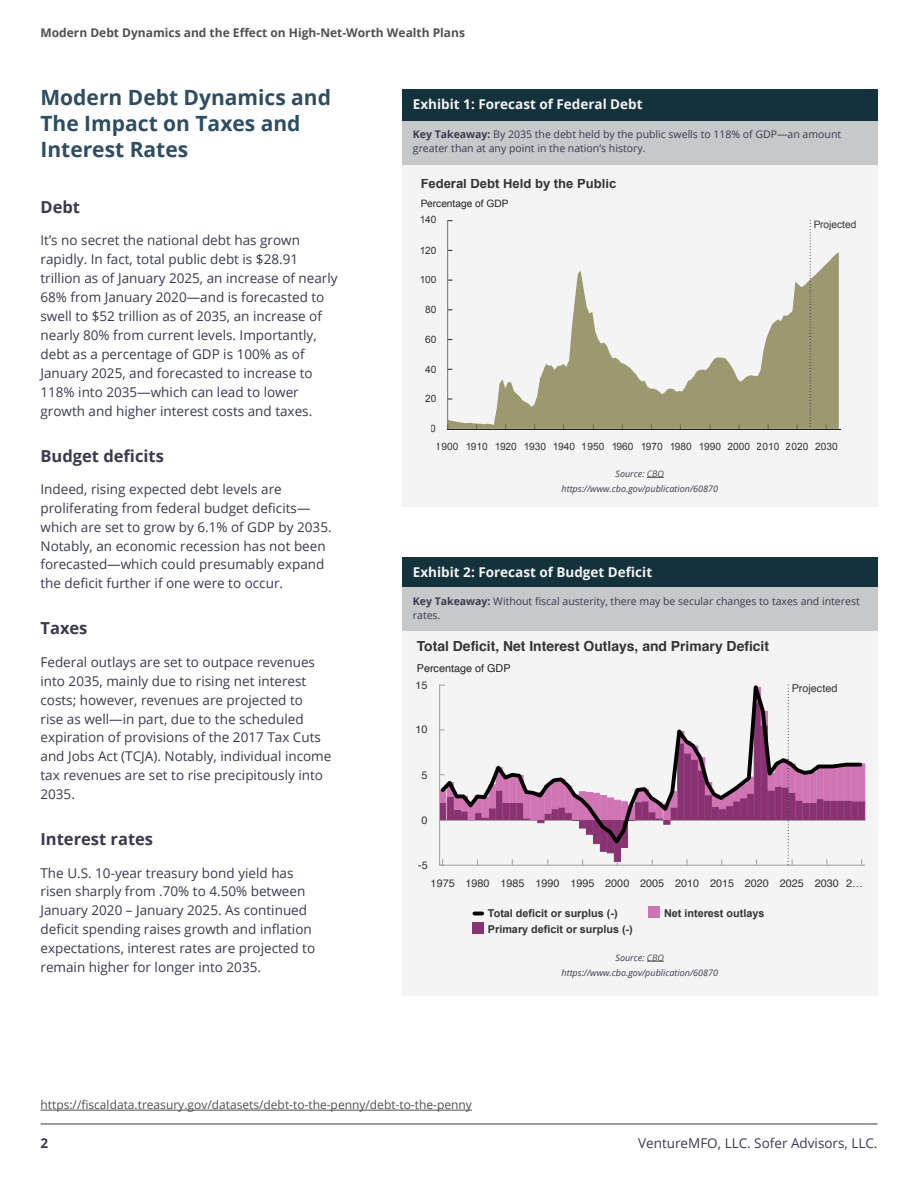
<style>
.page{position:relative;width:918px;height:1188px;background:#fff}
.page>*{position:absolute;margin:0;border:0;box-sizing:border-box;transform-origin:0 0}
.t1{font:700 21px/26.1px "Open Sans";color:#2e4d62}
.t2{font:700 16.5px "Open Sans";color:#393a4e}
.t3{font:700 13.95px "Helvetica";color:#333}
.t4{font:13.5px/18.9px "Open Sans";color:#393a4e}
.t5{font:700 13.5px "Open Sans";color:#f4f4f4}
.t6{font:700 13.5px "Open Sans";color:#393a4e}
.t7{font:700 13.05px "Arial";color:#333}
.t8{font:12px "Open Sans";color:#505055}
.t9{font:700 12px "Open Sans";color:#505055}
.t10{font:700 10.8px "Arial";color:#333}
.t11{font:10.8px "Helvetica";color:#333}
.t12{font:10.8px "Helvetica";color:#212121}
.t13{font:10.5px/13.5px "Open Sans";color:#393a4e}
.t14{font:10.2px "Arial";color:#333}
.t15{font:10.2px "Arial";color:#212121}
.t16{font:italic 9px/15px "Open Sans";color:#393a4e;text-align:center}
.s1{font-weight:700}
.s2{color:#505055}
</style>
<div class="page">
<hr style="left:40px;top:1124px;width:838px;height:1px;background:#393a4c">
<div style="left:402px;top:164px;width:476px;height:343px;background:#f4f4f4"></div>
<div style="left:402px;top:89px;width:476px;height:32px;background:#14323c"></div>
<div style="left:402px;top:121px;width:476px;height:43px;background:#c7c8ca"></div>
<svg style="left:647px;top:477px;width:17px;height:1px"></svg>
<hr style="left:447px;top:220px;width:1px;height:209px;background:#757575">
<svg style="left:448px;top:252px;width:391px;height:177px"></svg>
<hr style="left:447px;top:429px;width:394px;height:1px;background:#212121">
<svg style="left:810px;top:220px;width:1px;height:209px"></svg>
<div style="left:402px;top:631px;width:476px;height:364px;background:#f4f4f4"></div>
<div style="left:402px;top:557px;width:476px;height:32px;background:#14323c"></div>
<div style="left:402px;top:588px;width:476px;height:43px;background:#c7c8ca"></div>
<svg style="left:647px;top:961px;width:17px;height:1px"></svg>
<hr style="left:439px;top:820px;width:426px;height:1px;background:#9e9e9e">
<hr style="left:439px;top:865px;width:426px;height:1px;background:#9e9e9e">
<svg style="left:439px;top:859px;width:6px;height:7px"></svg>
<hr style="left:439px;top:685px;width:1px;height:180px;background:#9e9e9e">
<div style="left:600px;top:819px;width:7px;height:33px;background:#883272;border:1px solid #883272"></div>
<div style="left:607px;top:819px;width:7px;height:34px;background:#883272"></div>
<div style="left:614px;top:819px;width:7px;height:43px;background:#883272;border:1px solid #883272"></div>
<div style="left:858px;top:801px;width:7px;height:19px;background:#8e3d79;border:1px solid #883272"></div>
<div style="left:858px;top:764px;width:7px;height:37px;background:#d27bb7"></div>
<svg style="left:440px;top:685px;width:424px;height:163px"></svg>
<svg style="left:474px;top:912px;width:8px;height:3px"></svg>
<div style="left:649px;top:906px;width:11px;height:11px;background:#d074b4"></div>
<div style="left:472px;top:922px;width:12px;height:12px;background:#883272"></div>
<svg style="left:788px;top:685px;width:5px;height:180px"></svg>
<hr style="left:40px;top:1110px;width:432px;height:1px;background:#505055">
<p class="t9" style="left:40px;top:25px;width:426px">Modern Debt Dynamics and the Effect on High-Net-Worth Wealth Plans</p>
<h1 class="t1" style="left:40px;top:84px;width:292px">Modern Debt Dynamics and<br>The Impact on Taxes and<br>Interest Rates</h1>
<p class="t2" style="left:40px;top:195px;width:41px">Debt</p>
<p class="t4" style="left:40px;top:231px;width:299px">It’s no secret the national debt has grown rapidly. In fact, total public debt is $28.91 trillion as of January 2025, an increase of nearly 68% from January 2020—and is forecasted to swell to $52 trillion as of 2035, an increase of nearly 80% from current levels. Importantly, debt as a percentage of GDP is 100% as of January 2025, and forecasted to increase to 118% into 2035—which can lead to lower growth and higher interest costs and taxes.</p>
<p class="t2" style="left:40px;top:444px;width:125px">Budget deficits</p>
<p class="t4" style="left:40px;top:479px;width:293px">Indeed, rising expected debt levels are proliferating from federal budget deficits— which are set to grow by 6.1% of GDP by 2035.<br>Notably, an economic recession has not been forecasted—which could presumably expand the deficit further if one were to occur.</p>
<p class="t2" style="left:40px;top:617px;width:49px">Taxes</p>
<p class="t4" style="left:40px;top:652px;width:292px">Federal outlays are set to outpace revenues into 2035, mainly due to rising net interest costs; however, revenues are projected to<br>rise as well—in part, due to the scheduled expiration of provisions of the 2017 Tax Cuts and Jobs Act (TCJA). Notably, individual income tax revenues are set to rise precipitously into 2035.</p>
<p class="t2" style="left:40px;top:827px;width:114px">Interest rates</p>
<p class="t4" style="left:40px;top:863px;width:276px">The U.S. 10-year treasury bond yield has risen sharply from .70% to 4.50% between January 2020 – January 2025. As continued deficit spending raises growth and inflation expectations, interest rates are projected to remain higher for longer into 2035.</p>
<p class="t5" style="left:413px;top:94px;width:231px">Exhibit 1: Forecast of Federal Debt</p>
<p class="t13" style="left:413px;top:128px;width:430px"><span class="s1">Key Takeaway:</span> By 2035 the debt held by the public swells to 118% of GDP—an amount greater than at any point in the nation’s history.</p>
<p class="t7" style="left:420px;top:175px;width:197px">Federal Debt Held by the Public</p>
<p class="t15" style="left:420px;top:197px;width:90px">Percentage of GDP</p>
<p class="t14" style="left:419px;top:213px;width:18px">140</p>
<p class="t14" style="left:419px;top:243px;width:18px">120</p>
<p class="t14" style="left:419px;top:273px;width:18px">100</p>
<p class="t14" style="left:425px;top:303px;width:13px">80</p>
<p class="t14" style="left:425px;top:333px;width:13px">60</p>
<p class="t14" style="left:425px;top:362px;width:13px">40</p>
<p class="t14" style="left:425px;top:392px;width:13px">20</p>
<p class="t14" style="left:431px;top:422px;width:7px">0</p>
<p class="t14" style="left:813px;top:217px;width:44px">Projected</p>
<p class="t14" style="left:436px;top:440px;width:403px">1900 1910 1920 1930 1940 1950 1960 1970 1980 1990 2000 2010 2020 2030</p>
<p class="t16" style="left:562px;top:466px;width:158px">Source: <span class="s2">CBO </span>https://www.cbo.gov/publication/60870</p>
<p class="t5" style="left:413px;top:562px;width:241px">Exhibit 2: Forecast of Budget Deficit</p>
<p class="t13" style="left:413px;top:594px;width:448px"><span class="s1">Key Takeaway:</span> Without fiscal austerity, there may be secular changes to taxes and interest rates.</p>
<p class="t3" style="left:417px;top:635px;width:354px">Total Deficit, Net Interest Outlays, and Primary Deficit</p>
<p class="t12" style="left:417px;top:659px;width:95px">Percentage of GDP</p>
<p class="t11" style="left:416px;top:676px;width:14px">15</p>
<p class="t11" style="left:792px;top:680px;width:47px">Projected</p>
<p class="t11" style="left:416px;top:721px;width:14px">10</p>
<p class="t11" style="left:422px;top:767px;width:8px">5</p>
<p class="t11" style="left:422px;top:812px;width:8px">0</p>
<p class="t11" style="left:418px;top:857px;width:11px">-5</p>
<p class="t11" style="left:431px;top:875px;width:434px">1975 1980 1985 1990 1995 2000 2005 2010 2015 2020 2025 2030 2…</p>
<p class="t10" style="left:488px;top:906px;width:131px">Total deficit or surplus (-)</p>
<p class="t10" style="left:664px;top:906px;width:102px">Net interest outlays</p>
<p class="t10" style="left:488px;top:922px;width:146px">Primary deficit or surplus (-)</p>
<p class="t16" style="left:562px;top:950px;width:158px">Source: <span class="s2">CBO </span>https://www.cbo.gov/publication/60870</p>
<p class="t8" style="left:40px;top:1097px;width:433px">https://fiscaldata.treasury.gov/datasets/debt-to-the-penny/debt-to-the-penny</p>
<p class="t6" style="left:40px;top:1133px;width:9px">2</p>
<p class="t4" style="left:638px;top:1133px;width:241px">VentureMFO, LLC. Sofer Advisors, LLC.</p>
</div>
